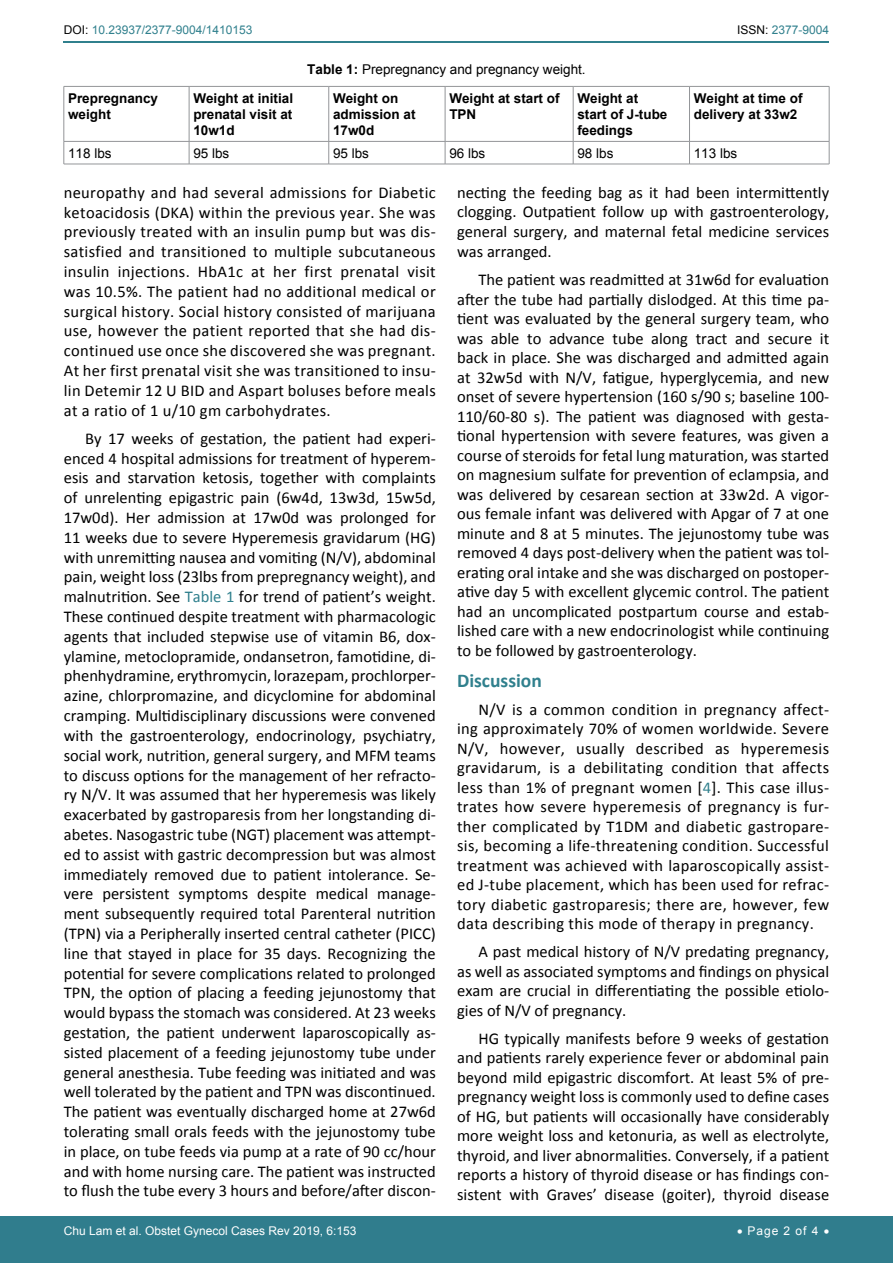
<style>
.page{position:relative;width:893px;height:1263px;background:#fff}
.page>*{position:absolute;margin:0;border:0;box-sizing:border-box;transform-origin:0 0}
.t1{font:700 19.5px "Calibri";color:#30808d}
.t2{font:16.5px/19.8px "Calibri";color:#000;text-align:justify}
.t3{font:700 13.5px/16.2px "Arial";color:#000}
.t4{font:13.5px "Arial";color:#000}
.t5{font:12px "Arial";color:#fff}
.t6{font:12px "Arial";color:#30808d}
.s1{color:#000}
.s2{font-weight:700}
.s3{color:#30808d}
</style>
<div class="page">
<div style="left:0;top:1217px;width:893px;height:46px;background:#307d8d"></div>
<hr style="left:64px;top:41px;width:765px;height:2px;background:#30808d">
<hr style="left:64px;top:86px;width:125px;height:1px;background:#939598">
<hr style="left:64px;top:86px;width:1px;height:55px;background:#939598">
<hr style="left:189px;top:86px;width:140px;height:1px;background:#939598">
<hr style="left:189px;top:86px;width:1px;height:55px;background:#939598">
<hr style="left:329px;top:86px;width:116px;height:1px;background:#939598">
<hr style="left:328px;top:86px;width:1px;height:55px;background:#939598">
<hr style="left:445px;top:86px;width:128px;height:1px;background:#939598">
<hr style="left:445px;top:86px;width:1px;height:55px;background:#939598">
<hr style="left:573px;top:86px;width:116px;height:1px;background:#939598">
<hr style="left:573px;top:86px;width:1px;height:55px;background:#939598">
<hr style="left:689px;top:86px;width:140px;height:1px;background:#939598">
<hr style="left:689px;top:86px;width:1px;height:55px;background:#939598">
<hr style="left:829px;top:86px;width:1px;height:55px;background:#939598">
<hr style="left:64px;top:141px;width:125px;height:1px;background:#939598">
<svg style="left:64px;top:142px;width:1px;height:22px"></svg>
<hr style="left:189px;top:141px;width:140px;height:1px;background:#939598">
<svg style="left:189px;top:142px;width:1px;height:22px"></svg>
<hr style="left:329px;top:141px;width:116px;height:1px;background:#939598">
<svg style="left:328px;top:142px;width:1px;height:22px"></svg>
<hr style="left:445px;top:141px;width:128px;height:1px;background:#939598">
<svg style="left:445px;top:142px;width:1px;height:22px"></svg>
<hr style="left:573px;top:141px;width:116px;height:1px;background:#939598">
<svg style="left:573px;top:142px;width:1px;height:22px"></svg>
<hr style="left:689px;top:141px;width:140px;height:1px;background:#939598">
<svg style="left:689px;top:142px;width:1px;height:22px"></svg>
<svg style="left:829px;top:141px;width:1px;height:23px"></svg>
<hr style="left:64px;top:164px;width:125px;height:1px;background:#939598">
<hr style="left:189px;top:164px;width:140px;height:1px;background:#939598">
<hr style="left:329px;top:164px;width:116px;height:1px;background:#939598">
<hr style="left:445px;top:164px;width:128px;height:1px;background:#939598">
<hr style="left:573px;top:164px;width:116px;height:1px;background:#939598">
<hr style="left:689px;top:164px;width:140px;height:1px;background:#939598">
<p class="t6" style="left:64px;top:22px;width:190px"><span class="s1">DOI:</span> 10.23937/2377-9004/1410153</p>
<p class="t6" style="left:737px;top:22px;width:94px"><span class="s1">ISSN:</span> 2377-9004</p>
<p class="t4" style="left:307px;top:60px;width:280px"><span class="s2">Table 1:</span> Prepregnancy and pregnancy weight.</p>
<p class="t3" style="left:68px;top:90px;width:92px">Prepregnancy weight</p>
<p class="t3" style="left:193px;top:90px;width:101px;text-align:justify">Weight at initial prenatal visit at 10w1d</p>
<p class="t3" style="left:333px;top:90px;width:84px">Weight on admission at<br>17w0d</p>
<p class="t3" style="left:449px;top:90px;width:112px">Weight at start of<br>TPN</p>
<p class="t3" style="left:577px;top:90px;width:92px">Weight at start of J-tube feedings</p>
<p class="t3" style="left:694px;top:90px;width:110px">Weight at time of delivery at 33w2</p>
<p class="t4" style="left:68px;top:144px;width:45px">118 lbs</p>
<p class="t4" style="left:193px;top:144px;width:38px">95 lbs</p>
<p class="t4" style="left:333px;top:144px;width:38px">95 lbs</p>
<p class="t4" style="left:449px;top:144px;width:38px">96 lbs</p>
<p class="t4" style="left:577px;top:144px;width:38px">98 lbs</p>
<p class="t4" style="left:694px;top:144px;width:45px">113 lbs</p>
<p class="t2" style="left:64px;top:182px;width:373px">neuropathy and had several admissions for Diabetic ketoacidosis (DKA) within the previous year. She was previously treated with an insulin pump but was dis&shy;satisfied and transitioned to multiple subcutaneous insulin injections. HbA1c at her first prenatal visit was 10.5%. The patient had no additional medical or surgical history. Social history consisted of marijuana use, however the patient reported that she had dis&shy;continued use once she discovered she was pregnant.<br>At her first prenatal visit she was transitioned to insu&shy;lin Detemir 12 U BID and Aspart boluses before meals at a ratio of 1 u/10 gm carbohydrates.</p>
<p class="t2" style="left:64px;top:428px;width:374px;text-indent:21px">By 17 weeks of gestation, the patient had experi&shy;enced 4 hospital admissions for treatment of hyperem&shy;esis and starvation ketosis, together with complaints of unrelenting epigastric pain (6w4d, 13w3d, 15w5d, 17w0d). Her admission at 17w0d was prolonged for 11 weeks due to severe Hyperemesis gravidarum (HG) with unremitting nausea and vomiting (N/V), abdominal pain, weight loss (23lbs from prepregnancy weight), and malnutrition. See <span class="s3">Table 1</span> for trend of patient’s weight.<br>These continued despite treatment with pharmacologic agents that included stepwise use of vitamin B6, dox&shy;ylamine, metoclopramide, ondansetron, famotidine, di&shy;phenhydramine, erythromycin, lorazepam, prochlorper&shy;azine, chlorpromazine, and dicyclomine for abdominal cramping. Multidisciplinary discussions were convened with the gastroenterology, endocrinology, psychiatry, social work, nutrition, general surgery, and MFM teams to discuss options for the management of her refracto&shy;ry N/V. It was assumed that her hyperemesis was likely exacerbated by gastroparesis from her longstanding di&shy;abetes. Nasogastric tube (NGT) placement was attempt&shy;ed to assist with gastric decompression but was almost immediately removed due to patient intolerance. Se&shy;vere persistent symptoms despite medical manage&shy;ment subsequently required total Parenteral nutrition (TPN) via a Peripherally inserted central catheter (PICC) line that stayed in place for 35 days. Recognizing the potential for severe complications related to prolonged TPN, the option of placing a feeding jejunostomy that would bypass the stomach was considered. At 23 weeks gestation, the patient underwent laparoscopically as&shy;sisted placement of a feeding jejunostomy tube under general anesthesia. Tube feeding was initiated and was well tolerated by the patient and TPN was discontinued.<br>The patient was eventually discharged home at 27w6d tolerating small orals feeds with the jejunostomy tube in place, on tube feeds via pump at a rate of 90 cc/hour and with home nursing care. The patient was instructed to flush the tube every 3 hours and before/after discon-</p>
<p class="t2" style="left:457px;top:182px;width:374px">necting the feeding bag as it had been intermittently clogging. Outpatient follow up with gastroenterology, general surgery, and maternal fetal medicine services was arranged.</p>
<p class="t2" style="left:457px;top:270px;width:374px;text-indent:21px">The patient was readmitted at 31w6d for evaluation after the tube had partially dislodged. At this time pa&shy;tient was evaluated by the general surgery team, who was able to advance tube along tract and secure it back in place. She was discharged and admitted again at 32w5d with N/V, fatigue, hyperglycemia, and new onset of severe hypertension (160 s/90 s; baseline 100- 110/60-80 s). The patient was diagnosed with gesta&shy;tional hypertension with severe features, was given a course of steroids for fetal lung maturation, was started on magnesium sulfate for prevention of eclampsia, and was delivered by cesarean section at 33w2d. A vigor&shy;ous female infant was delivered with Apgar of 7 at one minute and 8 at 5 minutes. The jejunostomy tube was removed 4 days post-delivery when the patient was tol&shy;erating oral intake and she was discharged on postoper&shy;ative day 5 with excellent glycemic control. The patient had an uncomplicated postpartum course and estab&shy;lished care with a new endocrinologist while continuing to be followed by gastroenterology.</p>
<p class="t1" style="left:457px;top:668px;width:86px">Discussion</p>
<p class="t2" style="left:457px;top:699px;width:374px;text-indent:21px">N/V is a common condition in pregnancy affect&shy;ing approximately 70% of women worldwide. Severe N/V, however, usually described as hyperemesis gravidarum, is a debilitating condition that affects less than 1% of pregnant women [<span class="s3">4</span>]. This case illus&shy;trates how severe hyperemesis of pregnancy is fur&shy;ther complicated by T1DM and diabetic gastropare&shy;sis, becoming a life-threatening condition. Successful treatment was achieved with laparoscopically assist&shy;ed J-tube placement, which has been used for refrac&shy;tory diabetic gastroparesis; there are, however, few data describing this mode of therapy in pregnancy.</p>
<p class="t2" style="left:457px;top:942px;width:374px;text-indent:21px">A past medical history of N/V predating pregnancy, as well as associated symptoms and findings on physical exam are crucial in differentiating the possible etiolo&shy;gies of N/V of pregnancy.</p>
<p class="t2" style="left:457px;top:1028px;width:374px;text-indent:21px">HG typically manifests before 9 weeks of gestation and patients rarely experience fever or abdominal pain beyond mild epigastric discomfort. At least 5% of pre&shy;pregnancy weight loss is commonly used to define cases of HG, but patients will occasionally have considerably more weight loss and ketonuria, as well as electrolyte, thyroid, and liver abnormalities. Conversely, if a patient reports a history of thyroid disease or has findings con&shy;sistent with Graves’ disease (goiter), thyroid disease</p>
<p class="t5" style="left:64px;top:1223px;width:294px">Chu Lam et al. Obstet Gynecol Cases Rev 2019, 6:153</p>
<p class="t5" style="left:737px;top:1223px;width:94px">• Page 2 of 4 •</p>
</div>
